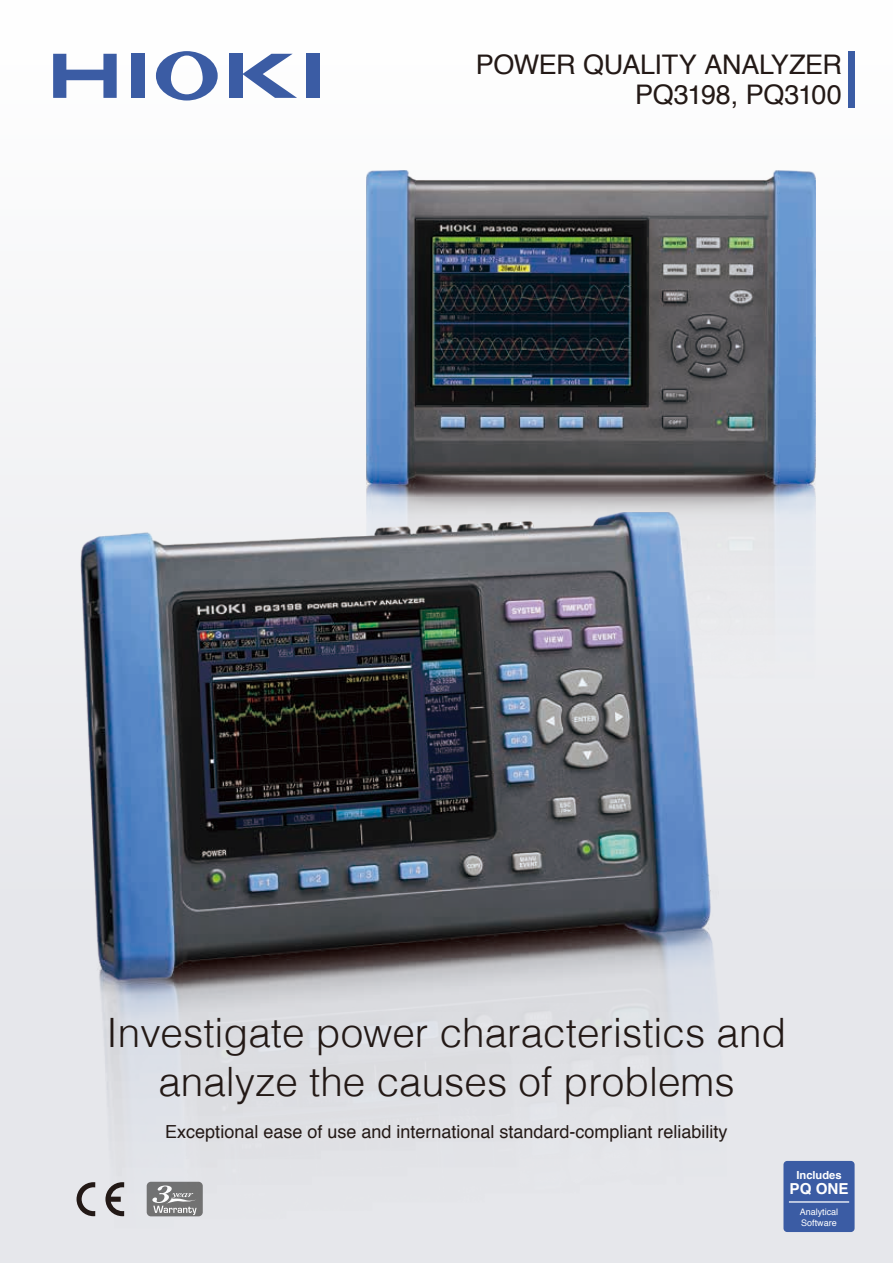
<style>
.page{position:relative;width:893px;height:1263px;background:#fff}
.page>*{position:absolute;margin:0;border:0;box-sizing:border-box;transform-origin:0 0}
.t1{font:300 40.5px/49.5px "Helvetica";color:#231916;text-align:center}
.t2{font:27px/30px "Helvetica";letter-spacing:-.01em;color:#231916;text-align:right}
.t3{font:18px "Helvetica";color:#231916}
.t4{font:700 15.15px "Helvetica";color:#fff}
.t5{font:700 11.1px "Helvetica";color:#fff}
.t6{font:9px/10.5px "Helvetica";color:#fff}
</style>
<div class="page">
<div style="left:0;top:0;width:893px;height:1263px;background:linear-gradient(to bottom,#fdfdfd,#e1e2e7)"></div>
<svg style="left:77px;top:1182px;width:4px;height:34px"></svg>
<svg style="left:53px;top:54px;width:64px;height:44px"></svg>
<div style="left:131px;top:54px;width:13px;height:44px;background:#3b5ca4"></div>
<svg style="left:156px;top:51px;width:62px;height:50px"></svg>
<div style="left:229px;top:54px;width:13px;height:44px;background:#3b5ca4"></div>
<svg style="left:242px;top:54px;width:55px;height:44px"></svg>
<div style="left:306px;top:54px;width:13px;height:44px;background:#3b5ca4"></div>
<div style="left:848px;top:51px;width:7px;height:57px;background:#3b5ca4"></div>
<img style="left:366px;top:170px;width:449px;height:523px">
<img style="left:81px;top:512px;width:692px;height:732px">
<div style="left:783px;top:1161px;width:72px;height:71px;background:#3b5ca4;border-radius:4px"></div>
<hr style="left:789px;top:1201px;width:60px;height:1px;background:#fff">
<h2 class="t2" style="left:476px;top:51px;width:368px">POWER QUALITY ANALYZER<br>PQ3198, PQ3100</h2>
<h1 class="t1" style="left:107px;top:1005px;width:681px">Investigate power characteristics and analyze the causes of problems</h1>
<p class="t3" style="left:165px;top:1118px;width:564px">Exceptional ease of use and international standard-compliant reliability</p>
<p class="t5" style="left:796px;top:1166px;width:47px">Includes</p>
<p class="t4" style="left:790px;top:1176px;width:60px">PQ ONE</p>
<p class="t6" style="left:800px;top:1207px;width:40px">Analytical<br>Software</p>
</div>
